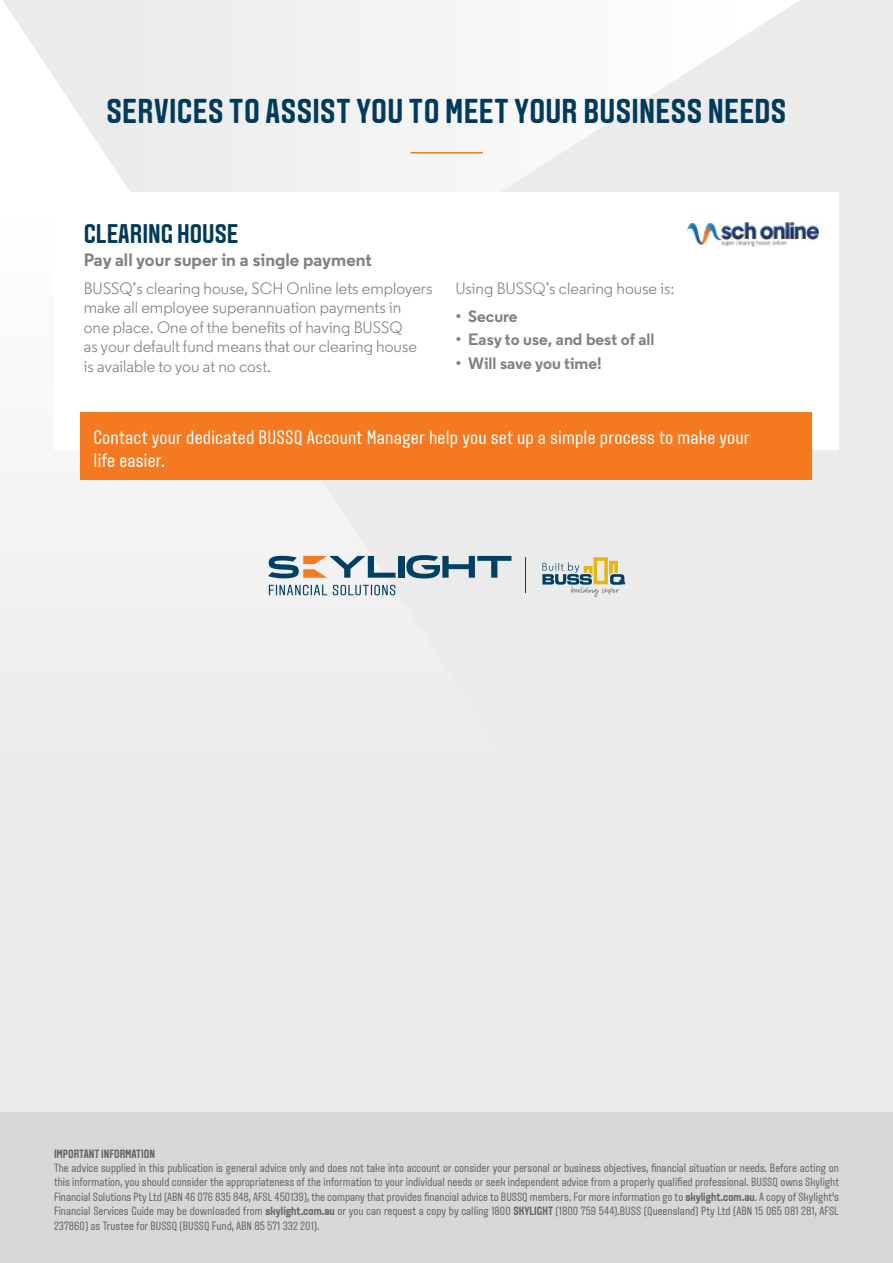
<style>
.page{position:relative;width:893px;height:1263px;background:#ebebec}
.page>*{position:absolute;margin:0;border:0;box-sizing:border-box;transform-origin:0 0}
.t1{font:600 34.5px "Aveny T";letter-spacing:.01em;color:#003a5d}
.t2{font:600 27px "Aveny T";color:#003a5d}
.t3{font:19.5px/23.4px "Aveny T";letter-spacing:.01em;color:#fff}
.t4{font:700 18px "Regular";color:#808285}
.t5{font:16.5px/19.5px "Regular";color:#808285}
.t6{font:700 16.5px "Regular";color:#808285}
.t7{font:12px/14.4px "Aveny T";color:#636466;text-align:justify}
.t8{font:600 12px "Aveny T";color:#636466}
.s1{font-weight:600}
</style>
<div class="page">
<svg style="left:0;top:0;width:839px;height:596px"></svg>
<div style="left:0;top:1112px;width:893px;height:151px;background:#d7d7d9"></div>
<hr style="left:410px;top:152px;width:73px;height:1px;background:#f47920">
<svg style="left:269px;top:585px;width:126px;height:10px"></svg>
<div style="left:398px;top:556px;width:6px;height:22px;background:#004062"></div>
<svg style="left:406px;top:555px;width:105px;height:23px"></svg>
<svg style="left:268px;top:556px;width:127px;height:22px"></svg>
<svg style="left:542px;top:557px;width:84px;height:40px"></svg>
<hr style="left:526px;top:557px;width:1px;height:36px;background:#004062">
<div style="left:54px;top:193px;width:785px;height:257px;background:#fff"></div>
<div style="left:81px;top:412px;width:731px;height:68px;background:#f47920"></div>
<img style="left:687px;top:222px;width:131px;height:25px">
<h1 class="t1" style="left:107px;top:91px;width:681px">SERVICES TO ASSIST YOU TO MEET YOUR BUSINESS NEEDS</h1>
<h2 class="t2" style="left:84px;top:218px;width:156px">CLEARING HOUSE</h2>
<h3 class="t4" style="left:84px;top:248px;width:290px">Pay all your super in a single payment</h3>
<h3 class="t5" style="left:84px;top:278px;width:350px">BUSSQ’s clearing house, SCH Online lets employers make all employee superannuation payments in<br>one place. One of the benefits of having BUSSQ<br>as your default fund means that our clearing house<br>is available to you at no cost.</h3>
<h3 class="t5" style="left:455px;top:278px;width:220px">Using BUSSQ’s clearing house is:</h3>
<h3 class="t6" style="left:455px;top:305px;width:64px">• Secure</h3>
<h3 class="t6" style="left:455px;top:329px;width:200px">• Easy to use, and best of all</h3>
<h3 class="t6" style="left:455px;top:353px;width:148px">• Will save you time!</h3>
<h3 class="t3" style="left:94px;top:426px;width:658px">Contact your dedicated BUSSQ Account Manager help you set up a simple process to make your life easier.</h3>
<p class="t8" style="left:54px;top:1147px;width:103px">IMPORTANT INFORMATION</p>
<p class="t7" style="left:54px;top:1161px;width:787px">The advice supplied in this publication is general advice only and does not take into account or consider your personal or business objectives, financial situation or needs. Before acting on this information, you should consider the appropriateness of the information to your individual needs or seek independent advice from a properly qualified professional. BUSSQ owns Skylight Financial Solutions Pty Ltd (ABN 46 076 835 848, AFSL 450139), the company that provides financial advice to BUSSQ members. For more information go to <span class="s1">skylight.com.au</span>. A copy of Skylight’s Financial Services Guide may be downloaded from <span class="s1">skylight.com.au</span> or you can request a copy by calling 1800 <span class="s1">SKYLIGHT</span> (1800 759 544).BUSS (Queensland) Pty Ltd (ABN 15 065 081 281, AFSL 237860) as Trustee for BUSSQ (BUSSQ Fund, ABN 85 571 332 201).</p>
</div>
